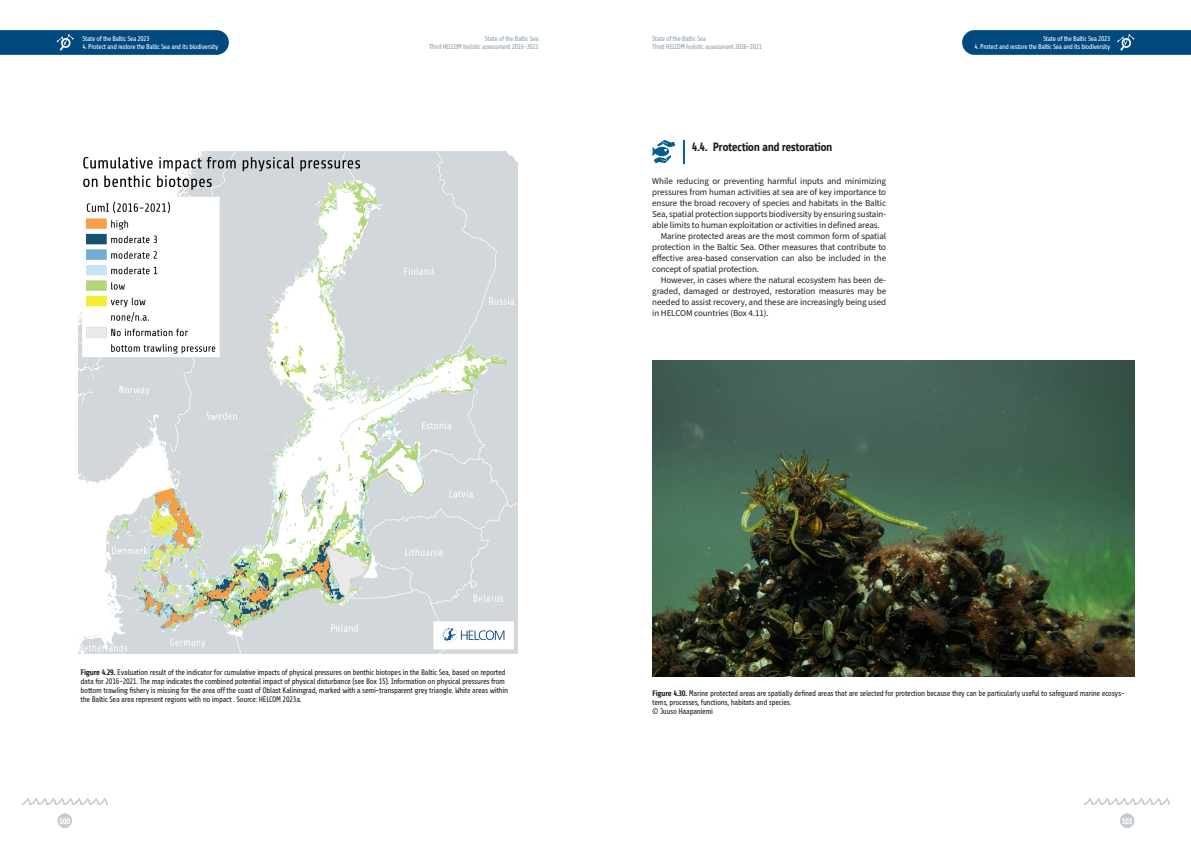
<style>
.page{position:relative;width:1191px;height:842px;background:#fff}
.page>*{position:absolute;margin:0;border:0;box-sizing:border-box;transform-origin:0 0}
.t1{font:700 12px "Share";letter-spacing:-.045em;color:#231f20}
.t2{font:9px/11px "Source Sans Pro";letter-spacing:-.01em;color:#231f20;text-align:justify}
.Body{font:8px/9px "Share";letter-spacing:-.04em;color:#231f20}
.t3{font:700 8px "Share";letter-spacing:-.045em;color:#fff}
.t4{font:7px "Share";letter-spacing:-.05em;color:#fff}
.t5{font:7px/8.4px "Share";letter-spacing:-.05em;color:#8c9faa}
.s1{font-weight:700}
</style>
<div class="page">
<div style="left:1120px;top:814px;width:14px;height:14px;background:#c6ced4;border-radius:50%"></div>
<svg style="left:1084px;top:798px;width:85px;height:7px"></svg>
<div style="left:58px;top:814px;width:14px;height:14px;background:#c6ced4;border-radius:50%"></div>
<svg style="left:22px;top:798px;width:85px;height:7px"></svg>
<svg style="left:0;top:30px;width:229px;height:25px;background:#095083"></svg>
<svg style="left:962px;top:30px;width:229px;height:25px;background:#095083"></svg>
<img style="left:652px;top:360px;width:482px;height:317px">
<hr style="left:683px;top:140px;width:2px;height:24px;background:#085b8f">
<svg style="left:652px;top:140px;width:23px;height:23px"></svg>
<img style="left:78px;top:151px;width:439px;height:503px">
<p class="t4" style="left:83px;top:35px;width:69px">State of the Baltic Sea 2023</p>
<p class="t4" style="left:83px;top:43px;width:137px">4. Protect and restore the Baltic Sea and its biodiversity</p>
<p class="t5" style="left:429px;top:34px;width:111px;text-align:right">State of the Baltic Sea<br>Third HELCOM holistic assessment 2016-2021</p>
<p class="t5" style="left:652px;top:34px;width:111px">State of the Baltic Sea<br>Third HELCOM holistic assessment 2016-2021</p>
<p class="t1" style="left:692px;top:140px;width:142px">4.4. Protection and restoration</p>
<p class="t2" style="left:652px;top:176px;width:235px">While reducing or preventing harmful inputs and minimizing pressures from human activities at sea are of key importance to ensure the broad recovery of species and habitats in the Baltic Sea, spatial protection supports biodiversity by ensuring sustain&shy;able limits to human exploitation or activities in defined areas.</p>
<p class="t2" style="left:652px;top:231px;width:235px;text-indent:9px">Marine protected areas are the most common form of spatial protection in the Baltic Sea. Other measures that contribute to effective area-based conservation can also be included in the concept of spatial protection.</p>
<p class="t2" style="left:652px;top:275px;width:235px;text-indent:9px">However, in cases where the natural ecosystem has been de&shy;graded, damaged or destroyed, restoration measures may be needed to assist recovery, and these are increasingly being used in HELCOM countries (Box 4.11).</p>
<p class="t4" style="left:1043px;top:35px;width:69px">State of the Baltic Sea 2023</p>
<p class="t4" style="left:974px;top:43px;width:137px">4. Protect and restore the Baltic Sea and its biodiversity</p>
<p class="Body" style="left:81px;top:668px;width:429px"><span class="s1">Figure 4.29.</span> Evaluation result of the indicator for cumulative impacts of physical pressures on benthic biotopes in the Baltic Sea, based on reported data for 2016-2021. The map indicates the combined potential impact of physical disturbance (see Box 15). Information on physical pressures from bottom trawling fishery is missing for the area off the coast of Oblast Kaliningrad, marked with a semi-transparent grey triangle. White areas within the Baltic Sea area represent regions with no impact . Source: HELCOM 2023a.</p>
<p class="t3" style="left:59px;top:817px;width:12px">100</p>
<p class="Body" style="left:652px;top:689px;width:474px"><span class="s1">Figure 4.30.</span> Marine protected areas are spatially defined areas that are selected for protection because they can be particularly useful to safeguard marine ecosys&shy;tems, processes, functions, habitats and species.</p>
<p class="Body" style="left:652px;top:707px;width:62px">© Juuso Haapaniemi</p>
<p class="t3" style="left:1121px;top:817px;width:12px">101</p>
</div>
